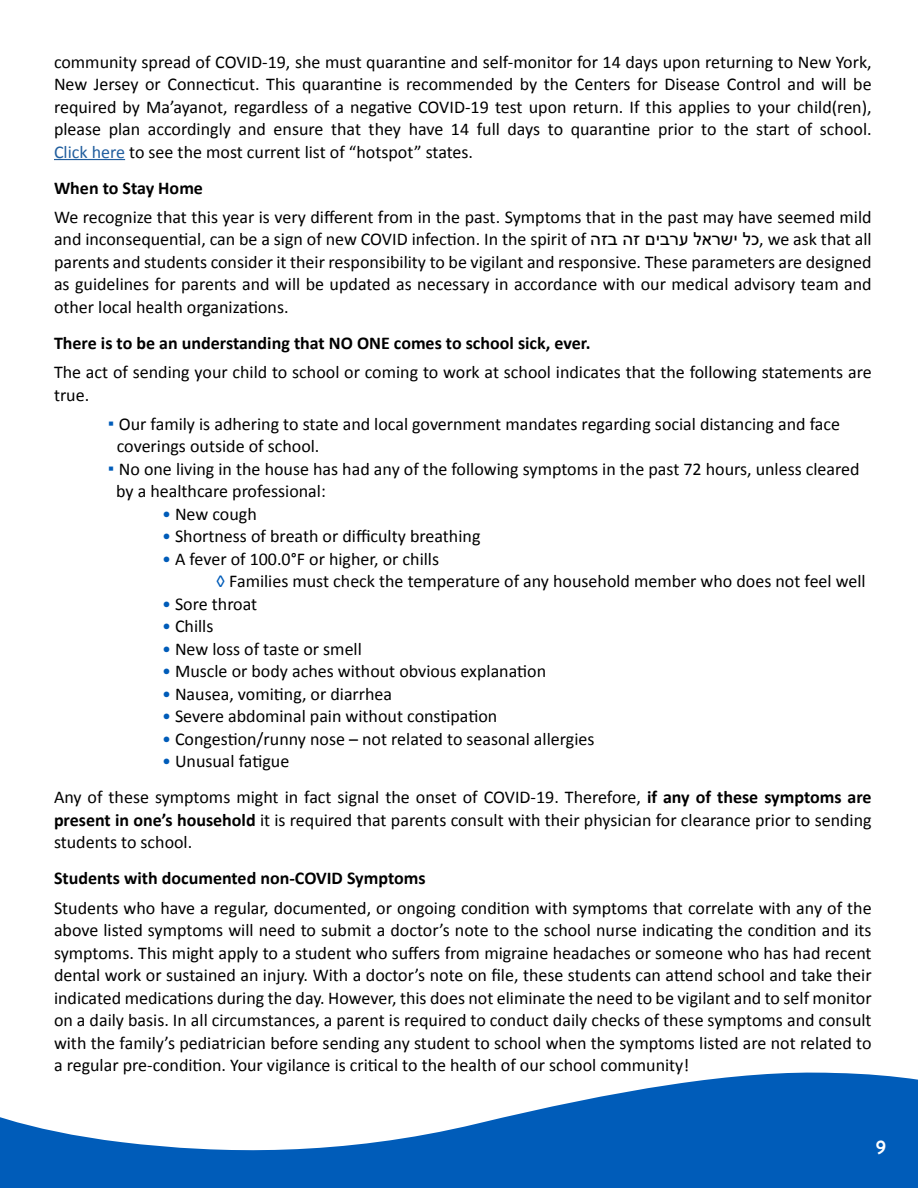
<style>
.page{position:relative;width:918px;height:1188px;background:#fff}
.page>*{position:absolute;margin:0;border:0;box-sizing:border-box;transform-origin:0 0}
.t1{font:700 19.5px "Brandon Grotesque";color:#fff}
.t2{font:18px/22.5px "Calibri";color:#000}
.t3{font:700 18px "Calibri";color:#000}
.t4{font:18px "Arial Hebrew";color:#000}
.s1{color:#215e9e}
.s2{font-family:"Arial Hebrew"}
.s3{font-family:"Akzidenz Grotesk BE";color:#005cb9}
.s4{color:#005cb9}
.s5{font-weight:700}
</style>
<div class="page">
<svg style="left:0;top:1072px;width:918px;height:116px;fill:#005cb9"></svg>
<hr style="left:54px;top:159px;width:71px;height:1px;background:#215e9e">
<p class="t2" style="left:54px;top:49px;width:819px;text-align:justify">community spread of COVID-19, she must quarantine and self-monitor for 14 days upon returning to New York, New Jersey or Connecticut. This quarantine is recommended by the Centers for Disease Control and will be required by Ma’ayanot, regardless of a negative COVID-19 test upon return. If this applies to your child(ren), please plan accordingly and ensure that they have 14 full days to quarantine prior to the start of school.<br><span class="s1">Click here</span> to see the most current list of “hotspot” states.</p>
<p class="t3" style="left:54px;top:175px;width:151px">When to Stay Home</p>
<p class="t2" style="left:54px;top:205px;width:819px">We recognize that this year is very different from in the past. Symptoms that in the past may have seemed mild and inconsequential, can be a sign of new COVID infection. In the spirit of <span class="s2">בז הז ערבים שראל י כל</span> , we ask that all</p>
<p class="t4" style="left:590px;top:231px;width:12px">ה</p>
<p class="t2" style="left:54px;top:250px;width:819px;text-align:justify">parents and students consider it their responsibility to be vigilant and responsive. These parameters are designed as guidelines for parents and will be updated as necessary in accordance with our medical advisory team and other local health organizations.</p>
<p class="t3" style="left:54px;top:330px;width:538px">There is to be an understanding that NO ONE comes to school sick, ever.</p>
<p class="t2" style="left:54px;top:360px;width:819px">The act of sending your child to school or coming to work at school indicates that the following statements are true.</p>
<p class="t2" style="left:117px;top:412px;width:725px;text-indent:-9px"><span class="s3">•</span> Our family is adhering to state and local government mandates regarding social distancing and face coverings outside of school.</p>
<p class="t2" style="left:116px;top:457px;width:745px;text-indent:-8px"><span class="s3">•</span> No one living in the house has had any of the following symptoms in the past 72 hours, unless cleared by a healthcare professional:</p>
<p class="t2" style="left:162px;top:502px;width:96px"><span class="s4">•</span> New cough</p>
<p class="t2" style="left:162px;top:524px;width:320px"><span class="s4">•</span> Shortness of breath or difficulty breathing</p>
<p class="t2" style="left:216px;top:547px;width:651px;text-indent:-54px"><span class="s4">•</span> A fever of 100.0°F or higher, or chills<br><span class="s4">◊</span> Families must check the temperature of any household member who does not feel well</p>
<p class="t2" style="left:162px;top:592px;width:97px"><span class="s4">•</span> Sore throat</p>
<p class="t2" style="left:162px;top:614px;width:53px"><span class="s4">•</span> Chills</p>
<p class="t2" style="left:162px;top:637px;width:201px"><span class="s4">•</span> New loss of taste or smell</p>
<p class="t2" style="left:162px;top:659px;width:386px"><span class="s4">•</span> Muscle or body aches without obvious explanation</p>
<p class="t2" style="left:162px;top:682px;width:232px"><span class="s4">•</span> Nausea, vomiting, or diarrhea</p>
<p class="t2" style="left:162px;top:704px;width:337px"><span class="s4">•</span> Severe abdominal pain without constipation</p>
<p class="t2" style="left:162px;top:727px;width:434px"><span class="s4">•</span> Congestion/runny nose – not related to seasonal allergies</p>
<p class="t2" style="left:54px;top:742px;width:819px;line-height:36px;text-indent:108px"><span class="s4">•</span> Unusual fatigue<br>Any of these symptoms might in fact signal the onset of COVID-19. Therefore, <span class="s5">if any of these symptoms are</span></p>
<p class="t2" style="left:54px;top:808px;width:819px"><span class="s5">present in one’s household</span> it is required that parents consult with their physician for clearance prior to sending students to school.</p>
<p class="t3" style="left:54px;top:866px;width:373px">Students with documented non-COVID Symptoms</p>
<p class="t2" style="left:54px;top:895px;width:819px;text-align:justify">Students who have a regular, documented, or ongoing condition with symptoms that correlate with any of the above listed symptoms will need to submit a doctor’s note to the school nurse indicating the condition and its symptoms. This might apply to a student who suffers from migraine headaches or someone who has had recent dental work or sustained an injury. With a doctor’s note on file, these students can attend school and take their indicated medications during the day. However, this does not eliminate the need to be vigilant and to self monitor on a daily basis. In all circumstances, a parent is required to conduct daily checks of these symptoms and consult with the family’s pediatrician before sending any student to school when the symptoms listed are not related to a regular pre-condition. Your vigilance is critical to the health of our school community!</p>
<p class="t1" style="left:876px;top:1133px;width:12px">9</p>
</div>
